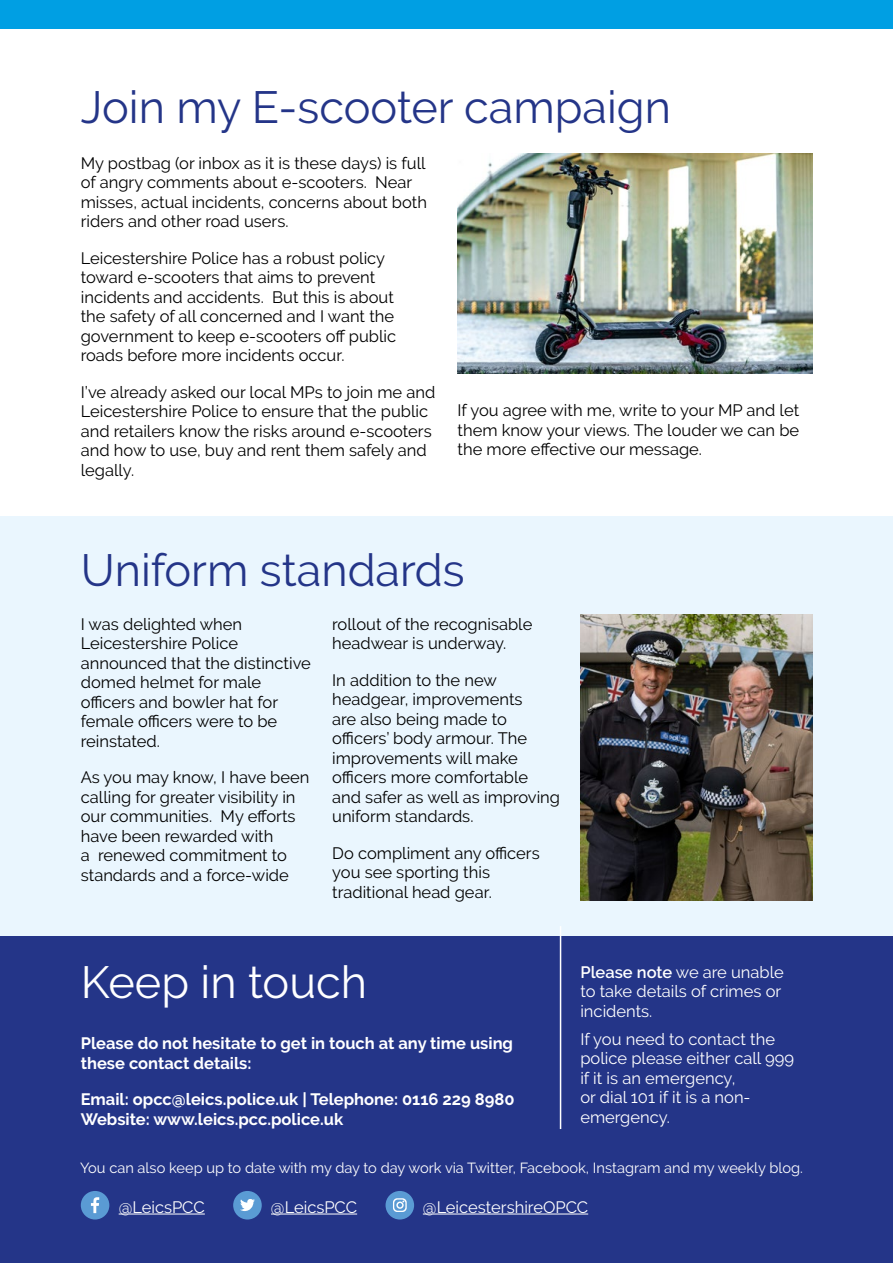
<style>
.page{position:relative;width:893px;height:1263px;background:#fff}
.page>*{position:absolute;margin:0;border:0;box-sizing:border-box;transform-origin:0 0}
.t1{font:45px "Raleway";color:#243588}
.t2{font:45px "Raleway";color:#fff}
.body_copy{font:16.5px/19.5px "Raleway";color:#000}
.body_copy-2{font:16.5px/19.5px "Raleway";color:#fff}
.Body_copy_bold{font:700 16.5px/19.5px "Raleway";color:#fff}
.body_copy-3{font:14.7px "Raleway";color:#fff}
.s1{font-weight:600}
</style>
<div class="page">
<div style="left:0;top:516px;width:893px;height:420px;background:#eaf6fe"></div>
<div style="left:0;top:0;width:893px;height:29px;background:#009fe3"></div>
<img style="left:458px;top:153px;width:354px;height:221px">
<img style="left:580px;top:614px;width:232px;height:286px">
<div style="left:0;top:936px;width:893px;height:327px;background:#243588"></div>
<div style="left:81px;top:1191px;width:28px;height:28px;background:#5a9bd4;border-radius:50%"></div>
<svg style="left:91px;top:1197px;width:8px;height:16px"></svg>
<hr style="left:119px;top:1213px;width:86px;height:1px;background:#fff">
<div style="left:233px;top:1191px;width:29px;height:28px;background:#5a9bd4;border-radius:50%"></div>
<svg style="left:240px;top:1199px;width:15px;height:12px"></svg>
<hr style="left:271px;top:1213px;width:86px;height:1px;background:#fff">
<div style="left:386px;top:1191px;width:28px;height:28px;background:#5a9bd4;border-radius:50%"></div>
<svg style="left:393px;top:1198px;width:14px;height:14px"></svg>
<hr style="left:423px;top:1213px;width:165px;height:1px;background:#fff">
<hr style="left:560px;top:926px;width:1px;height:203px;background:#fff">
<h2 class="t1" style="left:81px;top:81px;width:592px">Join my E-scooter campaign</h2>
<p class="body_copy" style="left:81px;top:153px;width:348px">My postbag (or inbox as it is these days) is full of angry comments about e-scooters. Near misses, actual incidents, concerns about both riders and other road users.</p>
<p class="body_copy" style="left:81px;top:248px;width:317px">Leicestershire Police has a robust policy toward e-scooters that aims to prevent incidents and accidents. But this is about the safety of all concerned and I want the government to keep e-scooters off public roads before more incidents occur.</p>
<p class="body_copy" style="left:81px;top:382px;width:356px">I’ve already asked our local MPs to join me and Leicestershire Police to ensure that the public and retailers know the risks around e-scooters and how to use, buy and rent them safely and legally.</p>
<p class="body_copy" style="left:458px;top:400px;width:343px;text-align:justify">If you agree with me, write to your MP and let them know your views. The louder we can be the more effective our message.</p>
<h2 class="t1" style="left:81px;top:544px;width:385px">Uniform standards</h2>
<p class="body_copy" style="left:81px;top:614px;width:232px">I was delighted when<br>Leicestershire Police announced that the distinctive domed helmet for male officers and bowler hat for female officers were to be reinstated.</p>
<p class="body_copy" style="left:81px;top:768px;width:230px">As you may know, I have been calling for greater visibility in our communities. My efforts have been rewarded with<br>a renewed commitment to standards and a force-wide</p>
<p class="body_copy" style="left:332px;top:614px;width:202px">rollout of the recognisable headwear is underway.</p>
<p class="body_copy" style="left:332px;top:670px;width:229px">In addition to the new headgear, improvements<br>are also being made to officers’ body armour. The improvements will make officers more comfortable and safer as well as improving uniform standards.</p>
<p class="body_copy" style="left:332px;top:843px;width:209px">Do compliment any officers you see sporting this traditional head gear.</p>
<h2 class="t2" style="left:81px;top:956px;width:288px">Keep in touch</h2>
<p class="Body_copy_bold" style="left:81px;top:1034px;width:434px">Please do not hesitate to get in touch at any time using these contact details:</p>
<p class="Body_copy_bold" style="left:81px;top:1090px;width:435px">Email: opcc@leics.police.uk | Telephone: 0116 229 8980<br>Website: www.leics.pcc.police.uk</p>
<p class="body_copy-2" style="left:580px;top:962px;width:205px"><span class="s1">Please note</span> we are unable to take details of crimes or incidents.</p>
<p class="body_copy-2" style="left:580px;top:1029px;width:215px">If you need to contact the police please either call 999 if it is an emergency,<br>or dial 101 if it is a non&shy;emergency.</p>
<p class="body_copy-3" style="left:80px;top:1159px;width:724px">You can also keep up to date with my day to day work via Twitter, Facebook, Instagram and my weekly blog.</p>
<p class="body_copy-2" style="left:119px;top:1197px;width:88px">@LeicsPCC</p>
<p class="body_copy-2" style="left:271px;top:1197px;width:88px">@LeicsPCC</p>
<p class="body_copy-2" style="left:423px;top:1197px;width:167px">@LeicestershireOPCC</p>
</div>
